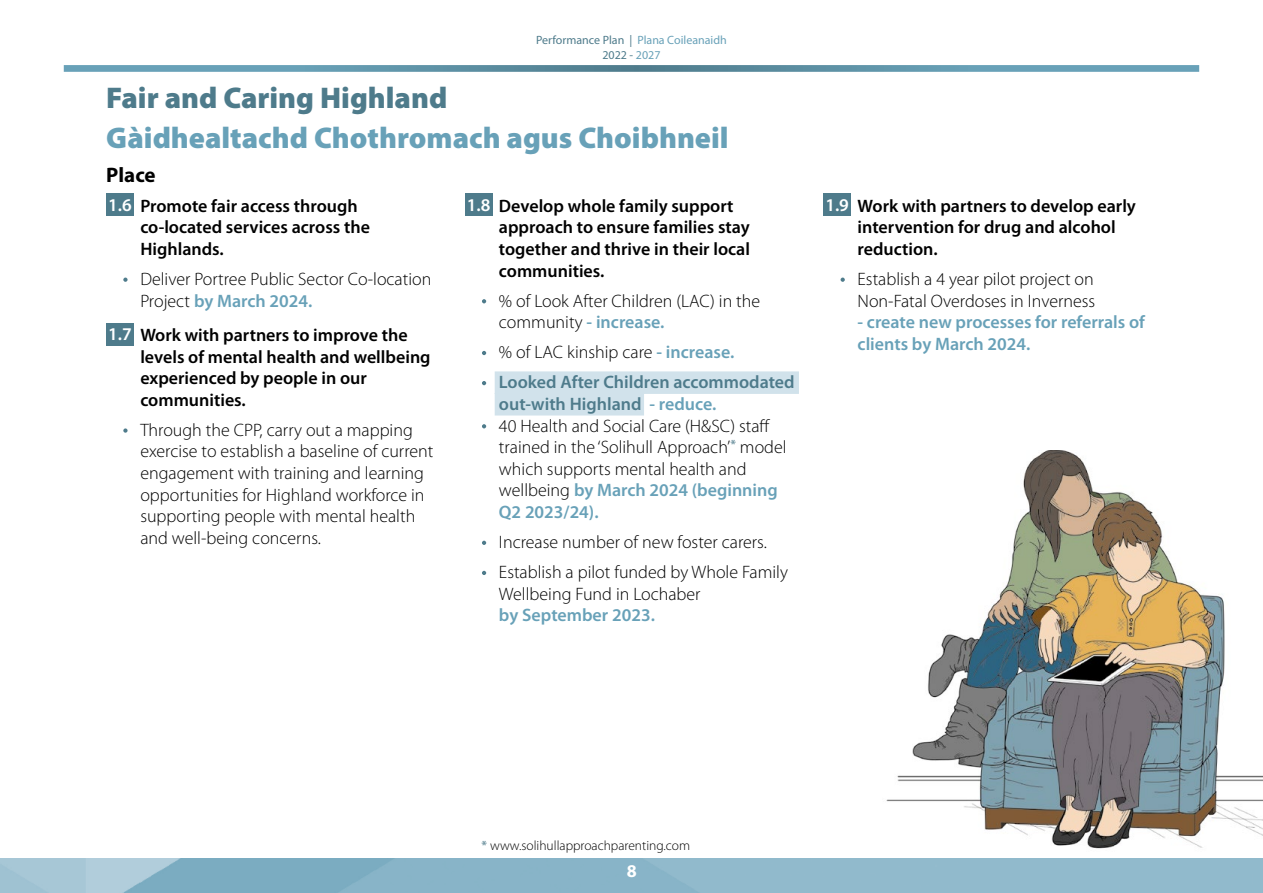
<style>
.page{position:relative;width:1263px;height:893px;background:#fff}
.page>*{position:absolute;margin:0;border:0;box-sizing:border-box;transform-origin:0 0}
.t1{font:900 30px "Myriad Pro";color:#68a1b8}
.t2{font:900 30px "Myriad Pro";color:#4e7b8b}
.t3{font:700 21px "Myriad Pro";color:#000}
.t4{font:300 18px/21.6px "Myriad Pro";color:#000}
.t5{font:600 18px/21.6px "Myriad Pro";color:#000}
.t6{font:600 18px/21.6px "Myriad Pro";color:#68a1b8}
.t7{font:600 18px/30.2px "Myriad Pro";color:#4e7b8b}
.t8{font:700 18px "Myriad Pro";color:#fff}
.t9{font:300 13.5px "Myriad Pro";color:#000}
.t10{font:12px/14.4px "Myriad Pro";color:#4e7b8b;text-align:center}
.s1{color:#68a1b8}
.s2{color:#fff}
.s3{font-weight:600;color:#68a1b8}
.s4{font-weight:300;color:#000}
.s5{font-weight:600;color:#4e7b8b}
.s6{font-weight:400;color:#4e7b8b}
</style>
<div class="page">
<svg style="left:64px;top:65px;width:1135px;height:7px;background:#6699ad"></svg>
<div style="left:106px;top:194px;width:28px;height:22px;background:#4e7b8b"></div>
<svg style="left:123px;top:278px;width:5px;height:4px"></svg>
<div style="left:106px;top:323px;width:28px;height:22px;background:#4e7b8b"></div>
<svg style="left:123px;top:428px;width:5px;height:5px"></svg>
<div style="left:495px;top:371px;width:304px;height:23px;background:#d1e2eb"></div>
<div style="left:495px;top:393px;width:149px;height:22px;background:#d1e2eb"></div>
<div style="left:465px;top:194px;width:27px;height:22px;background:#4e7b8b"></div>
<svg style="left:482px;top:299px;width:4px;height:4px"></svg>
<svg style="left:482px;top:351px;width:4px;height:4px"></svg>
<svg style="left:482px;top:381px;width:4px;height:4px"></svg>
<svg style="left:482px;top:424px;width:4px;height:4px"></svg>
<svg style="left:482px;top:541px;width:4px;height:4px"></svg>
<svg style="left:482px;top:571px;width:4px;height:4px"></svg>
<div style="left:823px;top:194px;width:28px;height:22px;background:#4e7b8b"></div>
<svg style="left:840px;top:278px;width:5px;height:4px"></svg>
<img style="left:882px;top:450px;width:381px;height:409px">
<p class="t10" style="left:536px;top:33px;width:192px">Performance Plan | <span class="s1">Plana Coileanaidh<br></span>2022 - <span class="s1">2027</span></p>
<h1 class="t2" style="left:106px;top:77px;width:343px">Fair and Caring Highland</h1>
<h1 class="t1" style="left:106px;top:118px;width:624px">Gàidhealtachd Chothromach agus Choibhneil</h1>
<p class="t3" style="left:106px;top:161px;width:51px">Place</p>
<p class="t5" style="left:140px;top:194px;width:231px;text-indent:-32px"><span class="s2">1.6</span> Promote fair access through co-located services across the<br>Highlands.</p>
<p class="t4" style="left:140px;top:268px;width:292px">Deliver Portree Public Sector Co-location<br>Project <span class="s3">by March 2024.</span></p>
<p class="t5" style="left:140px;top:324px;width:292px;text-indent:-32px"><span class="s2">1.7</span> Work with partners to improve the levels of mental health and wellbeing experienced by people in our communities.</p>
<p class="t4" style="left:140px;top:419px;width:295px">Through the CPP, carry out a mapping exercise to establish a baseline of current engagement with training and learning opportunities for Highland workforce in supporting people with mental health and well-being concerns.</p>
<p class="t5" style="left:499px;top:194px;width:253px;text-indent:-32px"><span class="s2">1.8</span> Develop whole family support approach to ensure families stay together and thrive in their local communities.</p>
<p class="t4" style="left:499px;top:290px;width:263px">% of Look After Children (LAC) in the community <span class="s3">- increase.</span></p>
<p class="t7" style="left:499px;top:337px;width:297px"><span class="s4">% of LAC kinship care</span> <span class="s1">- increase.<br></span>Looked After Children accommodated</p>
<p class="t4" style="left:499px;top:393px;width:289px"><span class="s5">out-with Highland</span> <span class="s3">- reduce.<br></span>40 Health and Social Care (H&amp;SC) staff trained in the ‘Solihull Approach’<sup>*</sup> model which supports mental health and wellbeing <span class="s3">by March 2024 (beginning<br>Q2 2023/24).</span></p>
<p class="t4" style="left:499px;top:527px;width:290px;line-height:30.2px">Increase number of new foster carers.<br>Establish a pilot funded by Whole Family</p>
<p class="t4" style="left:499px;top:583px;width:203px">Wellbeing Fund in Lochaber</p>
<p class="t6" style="left:499px;top:604px;width:157px">by September 2023.</p>
<p class="t5" style="left:857px;top:194px;width:280px;text-indent:-32px"><span class="s2">1.9</span> Work with partners to develop early intervention for drug and alcohol reduction.</p>
<p class="t4" style="left:857px;top:268px;width:239px">Establish a 4 year pilot project on<br>Non-Fatal Overdoses in Inverness</p>
<p class="t6" style="left:857px;top:311px;width:289px">- create new processes for referrals of clients by March 2024.</p>
<p class="t9" style="left:482px;top:837px;width:210px"><span class="s6">*</span> www.solihullapproachparenting.com</p>
<p class="t8" style="left:627px;top:859px;width:11px">8</p>
</div>
